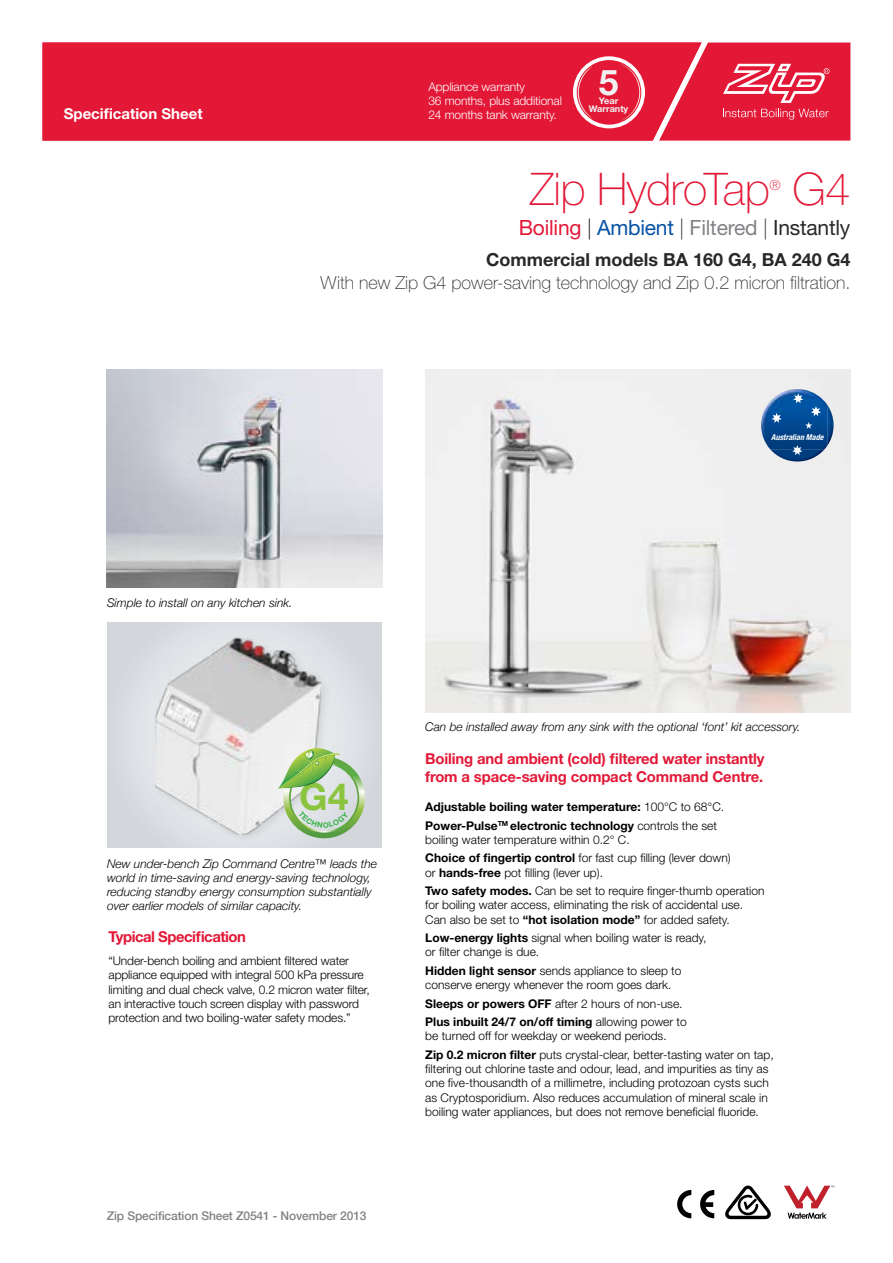
<style>
.page{position:relative;width:893px;height:1263px;background:#fff}
.page>*{position:absolute;margin:0;border:0;box-sizing:border-box;transform-origin:0 0}
.t1{font:100 45px "Helvetica Neue";letter-spacing:-.01em;color:#e31837}
.t2{font:700 37.5px "Helvetica Neue";color:#8bc540}
.t3{font:700 35.4px "Helvetica Neue";color:#f1f1f2}
.t4{font:21px "Helvetica Neue";letter-spacing:-.01em;color:#292829}
.t5{font:100 18px "Helvetica Neue";color:#292829}
.t6{font:700 18px "Helvetica Neue";color:#292829}
.t7{font:700 15px/18px "Helvetica Neue";letter-spacing:-.01em;color:#e31837}
.t8{font:700 15px "Helvetica Neue";letter-spacing:-.03em;color:#e31837}
.t9{font:700 15px "Helvetica Neue";color:#fff}
.t10{font:100 13.95px "Helvetica Neue";color:#e31837}
.t11{font:300 12px/14.2px "Helvetica Neue";color:#000}
.t12{font:italic 300 12px/14.2px "Helvetica Neue";color:#000}
.t13{font:700 12px/18.5px "Helvetica Neue";color:#000}
.t14{font:300 12px/14.2px "Helvetica Neue";letter-spacing:-.01em;color:#fff}
.t15{font:500 12px "Helvetica Neue";letter-spacing:-.01em;color:#808285}
.t16{font:700 9.15px "Helvetica Neue";color:#f1f1f2}
.t17{font:italic 700 condensed 8.1px "Helvetica Neue";color:#fff}
.s1{color:#e31837}
.s2{font-weight:100;color:#000}
.s3{color:#0652a4}
.s4{font-weight:100}
.s5{color:#808285}
.s6{font-weight:300}
.s7{font-weight:700}
</style>
<div class="page">
<div style="left:43px;top:43px;width:616px;height:98px;background:#e31837"></div>
<svg style="left:659px;top:43px;width:191px;height:98px;background:#e6314c"></svg>
<img style="left:107px;top:624px;width:274px;height:224px">
<svg style="left:677px;top:1190px;width:14px;height:28px"></svg>
<svg style="left:700px;top:1190px;width:14px;height:28px"></svg>
<svg style="left:725px;top:1185px;width:46px;height:34px"></svg>
<svg style="left:784px;top:1185px;width:50px;height:34px"></svg>
<div style="left:573px;top:56px;width:72px;height:72px;border:4px solid #fff;border-radius:50%"></div>
<div style="left:578px;top:61px;width:62px;height:62px;border:1px solid #fff;border-radius:50%"></div>
<img style="left:425px;top:369px;width:425px;height:343px">
<img style="left:106px;top:369px;width:277px;height:218px">
<img style="left:770px;top:405px;width:64px;height:56px">
<img style="left:761px;top:390px;width:66px;height:59px">
<svg style="left:805px;top:422px;width:7px;height:7px"></svg>
<svg style="left:811px;top:406px;width:10px;height:10px"></svg>
<svg style="left:790px;top:389px;width:14px;height:14px"></svg>
<svg style="left:772px;top:413px;width:10px;height:10px"></svg>
<svg style="left:792px;top:445px;width:10px;height:10px"></svg>
<svg style="left:277px;top:748px;width:88px;height:90px;background:#bed4b4"></svg>
<p class="t9" style="left:64px;top:105px;width:140px">Specification Sheet</p>
<p class="t14" style="left:428px;top:79px;width:135px">Appliance warranty<br>36 months, plus additional<br>24 months tank warranty.</p>
<h3 class="t3" style="left:599px;top:60px;width:21px">5</h3>
<p class="t16" style="left:599px;top:95px;width:21px">Year</p>
<p class="t16" style="left:589px;top:103px;width:41px">Warranty</p>
<h1 class="t1" style="left:530px;top:164px;width:242px">Zip HydroTap</h1>
<p class="t10" style="left:769px;top:177px;width:13px">®</p>
<h1 class="t1" style="left:792px;top:164px;width:59px">G4</h1>
<h3 class="t4" style="left:519px;top:215px;width:333px"><span class="s1">Boiling</span> <span class="s2">|</span> <span class="s3">Ambient</span> <span class="s4">|</span> <span class="s5">Filtered</span> <span class="s4">|</span> Instantly</h3>
<h3 class="t6" style="left:486px;top:249px;width:366px">Commercial models BA 160 G4, BA 240 G4</h3>
<h3 class="t5" style="left:321px;top:272px;width:531px">With new Zip G4 power-saving technology and Zip 0.2 micron filtration.</h3>
<p class="t17" style="left:771px;top:433px;width:54px">Australian Made</p>
<p class="t12" style="left:107px;top:595px;width:187px">Simple to install on any kitchen sink.</p>
<p class="t12" style="left:425px;top:719px;width:377px">Can be installed away from any sink with the optional ‘font’ kit accessory.</p>
<h2 class="t2" style="left:299px;top:773px;width:51px">G4</h2>
<p class="t12" style="left:107px;top:856px;width:271px">New under-bench Zip Command Centre™ leads the world in time-saving and energy-saving technology, reducing standby energy consumption substantially over earlier models of similar capacity.</p>
<p class="t8" style="left:109px;top:928px;width:139px">Typical Specification</p>
<p class="t11" style="left:109px;top:953px;width:263px">“Under-bench boiling and ambient filtered water appliance equipped with integral 500 kPa pressure limiting and dual check valve, 0.2 micron water filter, an interactive touch screen display with password protection and two boiling-water safety modes.”</p>
<p class="t15" style="left:107px;top:1206px;width:261px">Zip Specification Sheet Z0541 - November 2013</p>
<p class="t7" style="left:425px;top:749px;width:341px">Boiling and ambient (cold) filtered water instantly from a space-saving compact Command Centre.</p>
<p class="t13" style="left:425px;top:797px;width:300px">Adjustable boiling water temperature: <span class="s6">100°C to 68°C.<br></span>Power-Pulse<sup>TM</sup> electronic technology <span class="s6">controls the set</span></p>
<p class="t11" style="left:425px;top:830px;width:307px;line-height:18.5px">boiling water temperature within 0.2° C.<br><span class="s7">Choice of fingertip control</span> for fast cup filling (lever down)</p>
<p class="t11" style="left:425px;top:863px;width:341px;line-height:18.5px">or <span class="s7">hands-free</span> pot filling (lever up).<br><span class="s7">Two safety modes.</span> Can be set to require finger-thumb operation</p>
<p class="t11" style="left:425px;top:898px;width:319px">for boiling water access, eliminating the risk of accidental use.<br>Can also be set to <span class="s7">“hot isolation mode”</span> for added safety.</p>
<p class="t11" style="left:425px;top:930px;width:283px"><span class="s7">Low-energy lights</span> signal when boiling water is ready, or filter change is due.</p>
<p class="t11" style="left:425px;top:963px;width:258px"><span class="s7">Hidden light sensor</span> sends appliance to sleep to conserve energy whenever the room goes dark.</p>
<p class="t13" style="left:425px;top:994px;width:263px">Sleeps or powers OFF <span class="s6">after 2 hours of non-use.<br></span>Plus inbuilt 24/7 on/off timing <span class="s6">allowing power to</span></p>
<p class="t11" style="left:425px;top:1026px;width:350px;line-height:18.5px">be turned off for weekday or weekend periods.<br><span class="s7">Zip 0.2 micron filter</span> puts crystal-clear, better-tasting water on tap,</p>
<p class="t11" style="left:425px;top:1061px;width:345px;text-align:justify">filtering out chlorine taste and odour, lead, and impurities as tiny as one five-thousandth of a millimetre, including protozoan cysts such as Cryptosporidium. Also reduces accumulation of mineral scale in boiling water appliances, but does not remove beneficial fluoride.</p>
</div>
